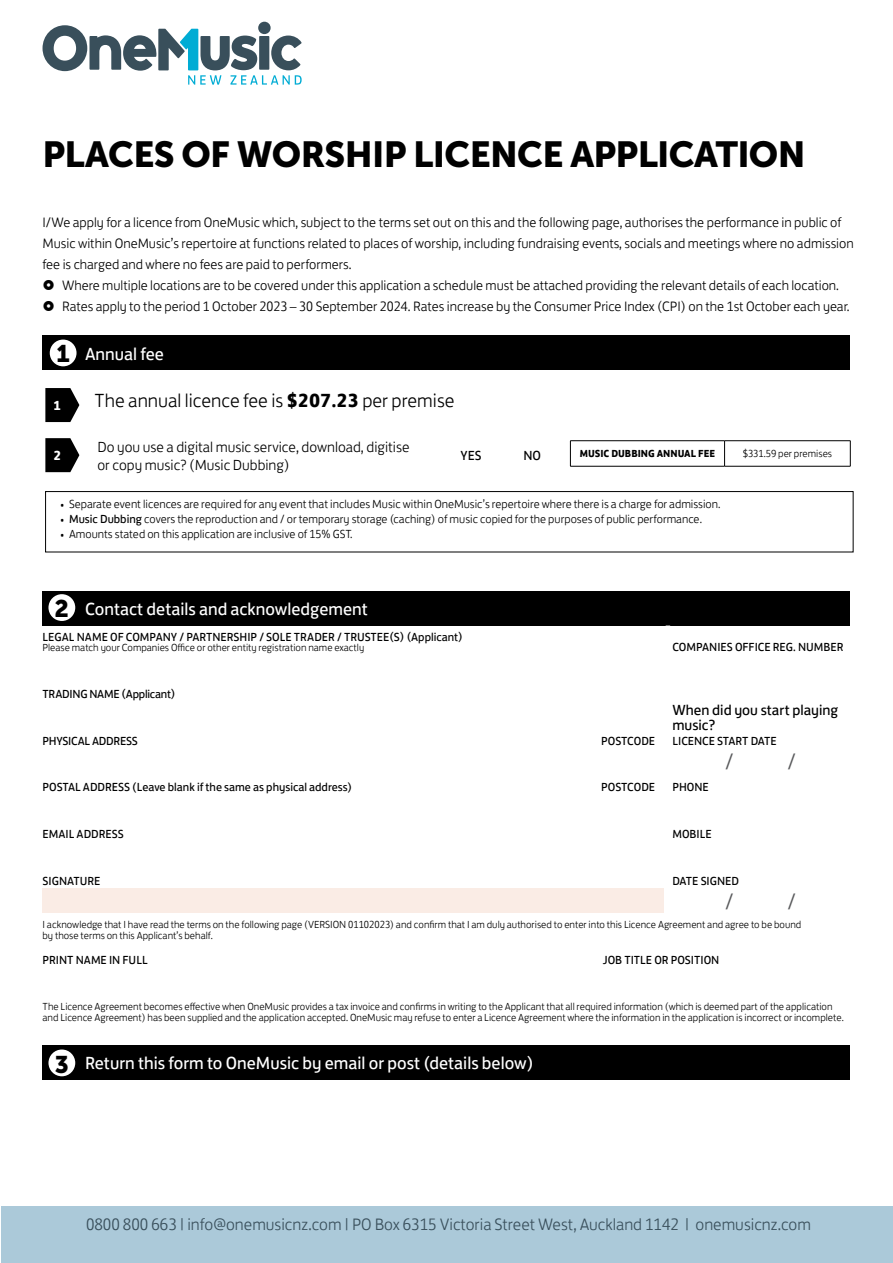
<style>
.page{position:relative;width:893px;height:1263px;background:#fff}
.page>*{position:absolute;margin:0;border:0;box-sizing:border-box;transform-origin:0 0}
.t1{font:36px "Museo Sans 900";letter-spacing:-.02em;color:#000}
.t2{font:300 22.5px "FS Jack";color:#58595b}
.t3{font:300 19.5px "FS Jack";color:#000}
.t4{font:18px "FS Jack";color:#fff}
.t5{font:300 16.95px "FS Jack";color:#394f5b}
.t6{font:300 15px/18px "FS Jack";color:#000}
.t7{font:15px/15px "FS Jack";color:#000}
.t8{font:300 13.95px/21px "FS Jack";color:#000}
.t9{font:13.5px "FS Jack";color:#000}
.t10{font:700 13.5px "FS Jack";color:#fff}
.t11{font:300 12px "FS Jack";color:#000}
.t12{font:12px "FS Jack";color:#000}
.t13{font:12px "FS Jack";letter-spacing:-.02em;color:#000}
.t14{font:300 10.5px/10.5px "FS Jack";color:#000}
.t15{font:700 10.5px "FS Jack";color:#000}
.s1{font-family:"Museo Sans 900";font-size:24px;color:#000}
.s2{font-weight:700}
.s3{font-size:10.5px}
.s4{font-weight:400}
</style>
<div class="page">
<div style="left:1px;top:1206px;width:892px;height:57px;background:#abc9d9"></div>
<svg style="left:258px;top:22px;width:13px;height:12px"></svg>
<svg style="left:43px;top:25px;width:259px;height:60px"></svg>
<svg style="left:45px;top:388px;width:34px;height:34px"></svg>
<div style="left:43px;top:336px;width:807px;height:34px;background:#000"></div>
<div style="left:50px;top:340px;width:27px;height:26px;background:#fff;border-radius:50%"></div>
<svg style="left:45px;top:438px;width:34px;height:34px"></svg>
<div style="left:45px;top:491px;width:808px;height:61px;border:1px solid #000"></div>
<hr style="left:570px;top:440px;width:155px;height:1px;background:#000">
<hr style="left:725px;top:440px;width:125px;height:1px;background:#000">
<svg style="left:570px;top:441px;width:281px;height:25px"></svg>
<hr style="left:570px;top:466px;width:155px;height:1px;background:#000">
<hr style="left:725px;top:466px;width:125px;height:1px;background:#000">
<div style="left:43px;top:591px;width:807px;height:34px;background:#000"></div>
<div style="left:48px;top:594px;width:27px;height:27px;background:#fff;border-radius:50%"></div>
<div style="left:43px;top:1046px;width:807px;height:34px;background:#000"></div>
<div style="left:48px;top:1049px;width:27px;height:27px;background:#fff;border-radius:50%"></div>
<div style="left:43px;top:888px;width:621px;height:25px;background:#faece5"></div>
<h1 class="t1" style="left:43px;top:134px;width:764px">PLACES OF WORSHIP LICENCE APPLICATION</h1>
<p class="t8" style="left:43px;top:211px;width:813px">I/We apply for a licence from OneMusic which, subject to the terms set out on this and the following page, authorises the performance in public of<br>Music within OneMusic’s repertoire at functions related to places of worship, including fundraising events, socials and meetings where no admission fee is charged and where no fees are paid to performers.</p>
<p class="t8" style="left:62px;top:274px;width:789px">Where multiple locations are to be covered under this application a schedule must be attached providing the relevant details of each location.<br>Rates apply to the period 1 October 2023 – 30 September 2024. Rates increase by the Consumer Price Index (CPI) on the 1st October each year.</p>
<h3 class="t4" style="left:56px;top:339px;width:109px"><span class="s1">1</span> Annual fee</h3>
<p class="t10" style="left:54px;top:394px;width:9px">1</p>
<h3 class="t3" style="left:95px;top:385px;width:361px">The annual licence fee is <span class="s2">$207.23</span> per premise</h3>
<h3 class="t6" style="left:97px;top:436px;width:314px">Do you use a digital music service, download, digitise or copy music? (Music Dubbing)</h3>
<p class="t15" style="left:580px;top:445px;width:137px">MUSIC DUBBING ANNUAL FEE</p>
<p class="t14" style="left:743px;top:448px;width:91px">$331.59 per premises</p>
<p class="t10" style="left:54px;top:444px;width:9px">2</p>
<p class="t9" style="left:461px;top:445px;width:22px">YES</p>
<p class="t9" style="left:523px;top:445px;width:19px">NO</p>
<p class="t11" style="left:61px;top:495px;width:661px"><span class="s3">•</span> Separate event licences are required for any event that includes Music within OneMusic’s repertoire where there is a charge for admission.</p>
<p class="t11" style="left:61px;top:510px;width:643px"><span class="s3">•</span> <span class="s4">Music Dubbing</span> covers the reproduction and / or temporary storage (caching) of music copied for the purposes of public performance.</p>
<p class="t11" style="left:61px;top:525px;width:294px"><span class="s3">•</span> Amounts stated on this application are inclusive of 15% GST.</p>
<h3 class="t4" style="left:55px;top:594px;width:315px"><span class="s1">2</span> Contact details and acknowledgement</h3>
<p class="t12" style="left:43px;top:627px;width:422px">LEGAL NAME OF COMPANY / PARTNERSHIP / SOLE TRADER / TRUSTEE(S) (Applicant)</p>
<p class="t14" style="left:43px;top:641px;width:323px">Please match your Companies Office or other entity registration name exactly</p>
<p class="t12" style="left:672px;top:637px;width:173px">COMPANIES OFFICE REG. NUMBER</p>
<p class="t13" style="left:43px;top:684px;width:134px">TRADING NAME (Applicant)</p>
<h3 class="t7" style="left:672px;top:701px;width:167px">When did you start playing music?</h3>
<p class="t13" style="left:43px;top:731px;width:97px">PHYSICAL ADDRESS</p>
<p class="t12" style="left:601px;top:731px;width:55px">POSTCODE</p>
<p class="t12" style="left:672px;top:731px;width:106px">LICENCE START DATE</p>
<p class="t12" style="left:43px;top:778px;width:311px">POSTAL ADDRESS (Leave blank if the same as physical address)</p>
<p class="t12" style="left:601px;top:778px;width:55px">POSTCODE</p>
<p class="t12" style="left:672px;top:778px;width:38px">PHONE</p>
<p class="t12" style="left:43px;top:824px;width:83px">EMAIL ADDRESS</p>
<p class="t12" style="left:672px;top:824px;width:41px">MOBILE</p>
<p class="t12" style="left:43px;top:871px;width:59px">SIGNATURE</p>
<p class="t12" style="left:672px;top:871px;width:68px">DATE SIGNED</p>
<p class="t14" style="left:43px;top:918px;width:760px">I acknowledge that I have read the terms on the following page (VERSION 01102023) and confirm that I am duly authorised to enter into this Licence Agreement and agree to be bound by those terms on this Applicant’s behalf.</p>
<p class="t12" style="left:43px;top:950px;width:107px">PRINT NAME IN FULL</p>
<p class="t12" style="left:603px;top:950px;width:118px">JOB TITLE OR POSITION</p>
<p class="t14" style="left:43px;top:1000px;width:803px">The Licence Agreement becomes effective when OneMusic provides a tax invoice and confirms in writing to the Applicant that all required information (which is deemed part of the application and Licence Agreement) has been supplied and the application accepted. OneMusic may refuse to enter a Licence Agreement where the information in the application is incorrect or incomplete.</p>
<h2 class="t2" style="left:725px;top:743px;width:10px">/</h2>
<h2 class="t2" style="left:787px;top:743px;width:10px">/</h2>
<h2 class="t2" style="left:725px;top:884px;width:10px">/</h2>
<h2 class="t2" style="left:787px;top:884px;width:10px">/</h2>
<h3 class="t4" style="left:55px;top:1049px;width:480px"><span class="s1">3</span> Return this form to OneMusic by email or post (details below)</h3>
<h3 class="t5" style="left:86px;top:1211px;width:726px">0800 800 663 | info@onemusicnz.com | PO Box 6315 Victoria Street West, Auckland 1142 | onemusicnz.com</h3>
</div>
